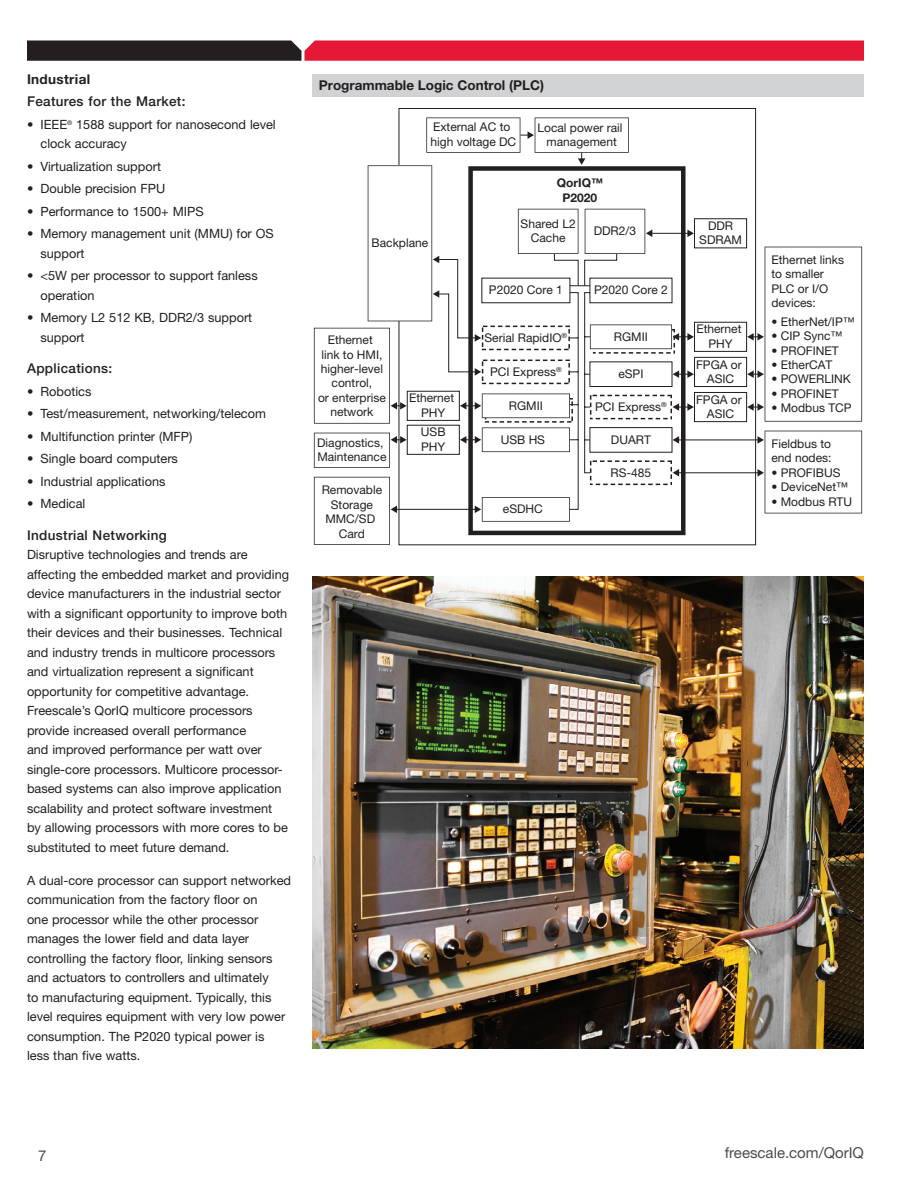
<style>
.page{position:relative;width:918px;height:1188px;background:#fff}
.page>*{position:absolute;margin:0;border:0;box-sizing:border-box;transform-origin:0 0}
.t1{font:15px "Helvetica Neue LT Pro";color:#4b4c4d}
._01_FS_D-Head{font:500 13.5px "Helvetica Neue LT Pro";letter-spacing:.025em;color:#231f20}
._01_FS_C-Head{font:700 13.5px "Helvetica Neue LT Pro";color:#231f20}
._01_FS_C-Head-2{font:700 13.5px "Helvetica Neue LT Pro";letter-spacing:.025em;color:#231f20}
._01_FS_Body_Text__no{font:12.75px/19.5px "Helvetica Neue LT Pro";color:#231f20}
._02_Body_Bullets{font:12.75px/19.5px "Helvetica Neue LT Pro";color:#231f20}
._01_FS_Body_Text{font:12.75px/19.5px "Helvetica Neue LT Pro";color:#231f20}
.t2{font:12px/14.4px "Helvetica Neue LT Pro";color:#231f20;text-align:center}
.t3{font:700 12px/14.4px "Helvetica Neue LT Pro";color:#231f20;text-align:center}
</style>
<div class="page">
<svg style="left:27px;top:40px;width:837px;height:21px;background:#a92438"></svg>
<div style="left:312px;top:74px;width:552px;height:23px;background:#d1d2d4"></div>
<svg style="left:314px;top:117px;width:548px;height:428px"></svg>
<div style="left:590px;top:427px;width:82px;height:26px;border:1px solid #231f20"></div>
<img style="left:312px;top:577px;width:552px;height:472px">
<p class="_01_FS_C-Head-2" style="left:27px;top:71px;width:65px">Industrial</p>
<p class="_01_FS_D-Head" style="left:27px;top:93px;width:160px">Features for the Market:</p>
<p class="_02_Body_Bullets" style="left:40px;top:114px;width:237px;text-indent:-14px">• IEEE<sup>®</sup> 1588 support for nanosecond level clock accuracy</p>
<p class="_02_Body_Bullets" style="left:27px;top:156px;width:136px">• Virtualization support</p>
<p class="_02_Body_Bullets" style="left:27px;top:179px;width:140px">• Double precision FPU</p>
<p class="_02_Body_Bullets" style="left:27px;top:201px;width:178px">• Performance to 1500+ MIPS</p>
<p class="_02_Body_Bullets" style="left:40px;top:224px;width:235px;text-indent:-14px">• Memory management unit (MMU) for OS support</p>
<p class="_02_Body_Bullets" style="left:40px;top:266px;width:219px;text-indent:-14px">• &lt;5W per processor to support fanless operation</p>
<p class="_02_Body_Bullets" style="left:40px;top:308px;width:213px;text-indent:-14px">• Memory L2 512 KB, DDR2/3 support support</p>
<p class="_01_FS_D-Head" style="left:27px;top:360px;width:87px">Applications:</p>
<p class="_02_Body_Bullets" style="left:27px;top:381px;width:66px">• Robotics</p>
<p class="_02_Body_Bullets" style="left:27px;top:404px;width:240px">• Test/measurement, networking/telecom</p>
<p class="_02_Body_Bullets" style="left:27px;top:426px;width:167px">• Multifunction printer (MFP)</p>
<p class="_02_Body_Bullets" style="left:27px;top:449px;width:152px">• Single board computers</p>
<p class="_02_Body_Bullets" style="left:27px;top:471px;width:140px">• Industrial applications</p>
<p class="_02_Body_Bullets" style="left:27px;top:494px;width:60px">• Medical</p>
<p class="_01_FS_D-Head" style="left:27px;top:527px;width:141px">Industrial Networking</p>
<p class="_01_FS_Body_Text__no" style="left:27px;top:545px;width:264px">Disruptive technologies and trends are affecting the embedded market and providing device manufacturers in the industrial sector with a significant opportunity to improve both their devices and their businesses. Technical and industry trends in multicore processors and virtualization represent a significant opportunity for competitive advantage.<br>Freescale’s QorIQ multicore processors provide increased overall performance<br>and improved performance per watt over single-core processors. Multicore processor&shy;based systems can also improve application scalability and protect software investment by allowing processors with more cores to be substituted to meet future demand.</p>
<p class="_01_FS_Body_Text" style="left:27px;top:870px;width:266px">A dual-core processor can support networked communication from the factory floor on<br>one processor while the other processor manages the lower field and data layer controlling the factory floor, linking sensors and actuators to controllers and ultimately<br>to manufacturing equipment. Typically, this level requires equipment with very low power consumption. The P2020 typical power is<br>less than five watts.</p>
<p class="_01_FS_C-Head" style="left:319px;top:77px;width:227px">Programmable Logic Control (PLC)</p>
<p class="t2" style="left:430px;top:120px;width:87px;text-align:left">External AC to high voltage DC</p>
<p class="t2" style="left:537px;top:120px;width:87px">Local power rail management</p>
<p class="t3" style="left:557px;top:176px;width:48px">QorIQ™<br>P2020</p>
<p class="t2" style="left:372px;top:235px;width:58px">Backplane</p>
<p class="t2" style="left:318px;top:332px;width:69px">Ethernet<br>link to HMI, higher-level control,<br>or enterprise network</p>
<p class="t2" style="left:317px;top:435px;width:71px;text-align:left">Diagnostics,<br>Maintenance</p>
<p class="t2" style="left:322px;top:483px;width:62px">Removable<br>Storage<br>MMC/SD<br>Card</p>
<p class="t2" style="left:409px;top:391px;width:47px">Ethernet<br>PHY</p>
<p class="t2" style="left:421px;top:425px;width:26px;text-align:left">USB<br>PHY</p>
<p class="t2" style="left:521px;top:216px;width:57px">Shared L2<br>Cache</p>
<p class="t2" style="left:594px;top:223px;width:44px">DDR2/3</p>
<p class="t2" style="left:489px;top:283px;width:75px">P2020 Core 1</p>
<p class="t2" style="left:594px;top:283px;width:75px">P2020 Core 2</p>
<p class="t2" style="left:485px;top:330px;width:84px">Serial RapidIO<sup>®</sup></p>
<p class="t2" style="left:614px;top:329px;width:35px">RGMII</p>
<p class="t2" style="left:490px;top:364px;width:73px">PCI Express<sup>®</sup></p>
<p class="t2" style="left:618px;top:366px;width:27px">eSPI</p>
<p class="t2" style="left:509px;top:398px;width:35px">RGMII</p>
<p class="t2" style="left:595px;top:399px;width:73px">PCI Express<sup>®</sup></p>
<p class="t2" style="left:501px;top:432px;width:46px">USB HS</p>
<p class="t2" style="left:611px;top:432px;width:41px">DUART</p>
<p class="t2" style="left:611px;top:465px;width:42px">RS-485</p>
<p class="t2" style="left:503px;top:501px;width:41px">eSDHC</p>
<p class="t2" style="left:699px;top:218px;width:44px">DDR<br>SDRAM</p>
<p class="t2" style="left:696px;top:322px;width:47px">Ethernet<br>PHY</p>
<p class="t2" style="left:696px;top:357px;width:47px">FPGA or<br>ASIC</p>
<p class="t2" style="left:696px;top:392px;width:47px">FPGA or<br>ASIC</p>
<p class="t2" style="left:772px;top:252px;width:74px;text-align:left">Ethernet links to smaller<br>PLC or I/O devices:</p>
<p class="t2" style="left:772px;top:314px;width:85px">• EtherNet/IP™</p>
<p class="t2" style="left:772px;top:328px;width:72px">• CIP Sync™</p>
<p class="t2" style="left:772px;top:343px;width:69px">• PROFINET</p>
<p class="t2" style="left:772px;top:357px;width:62px">• EtherCAT</p>
<p class="t2" style="left:772px;top:372px;width:81px">• POWERLINK</p>
<p class="t2" style="left:772px;top:386px;width:69px">• PROFINET</p>
<p class="t2" style="left:772px;top:400px;width:82px">• Modbus TCP</p>
<p class="t2" style="left:772px;top:436px;width:62px;text-align:left">Fieldbus to end nodes:</p>
<p class="t2" style="left:772px;top:465px;width:71px">• PROFIBUS</p>
<p class="t2" style="left:772px;top:479px;width:78px">• DeviceNet™</p>
<p class="t2" style="left:772px;top:494px;width:82px">• Modbus RTU</p>
<p class="t1" style="left:38px;top:1146px;width:10px">7</p>
<p class="t1" style="left:725px;top:1144px;width:141px">freescale.com/QorIQ</p>
</div>
